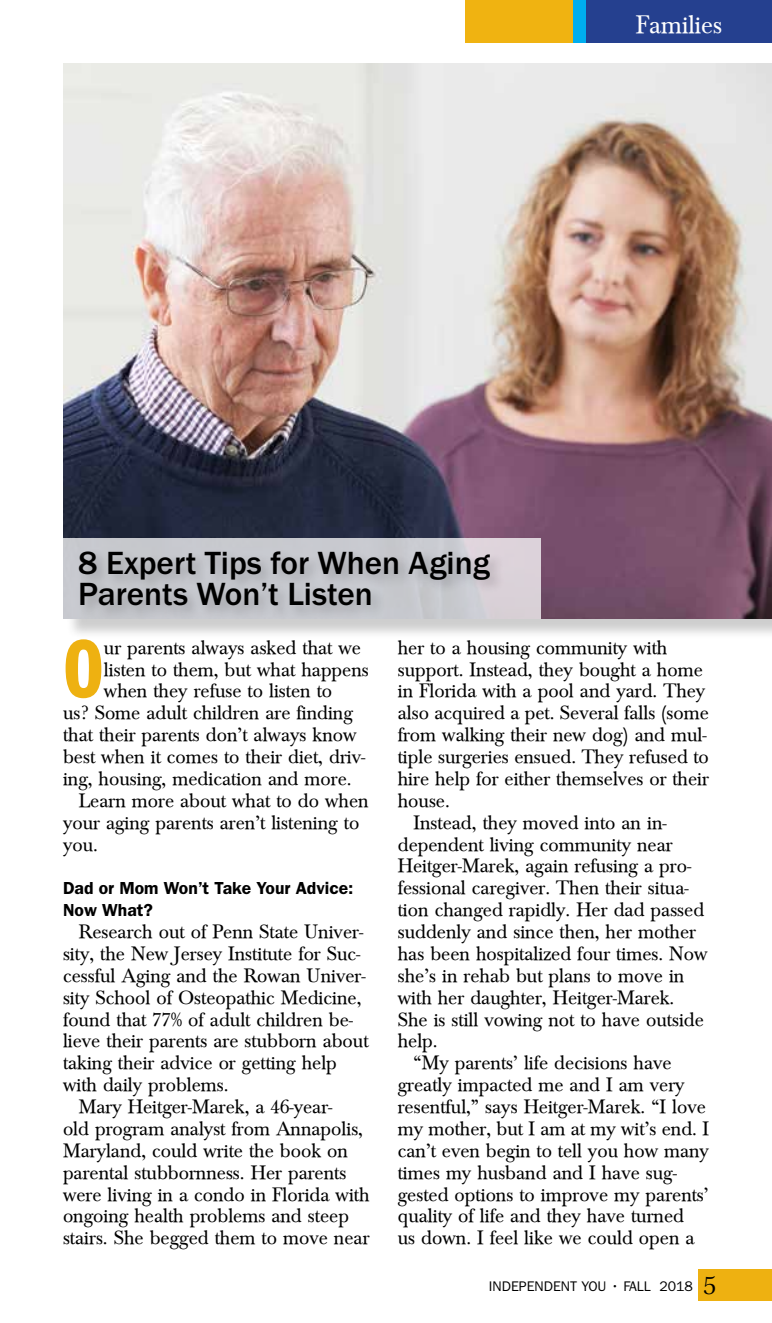
<style>
.page{position:relative;width:772px;height:1323px;background:#fff}
.page>*{position:absolute;margin:0;border:0;box-sizing:border-box;transform-origin:0 0}
.t1{font:85.75px "ITC Franklin Gothic Std Dm Cp";color:#eeb111}
.t2{font:700 33.25px/31.5px "Franklin Gothic";color:#000}
.t3{font:26.25px "Baskerville";color:#fff}
.t4{font:20.12px "Baskerville";color:#000}
.t5{font:600 17.5px/21.9px "ITC Franklin Gothic Std";color:#000}
.t6{font:14px "ITC Franklin Gothic Std";color:#000}
.s1{font-family:"Kepler Std";font-weight:300;font-size:28px}
</style>
<div class="page">
<div style="left:66px;top:66px;width:706px;height:574px;background:#000;opacity:.2"></div>
<img style="left:63px;top:63px;width:709px;height:555px">
<div style="left:699px;top:1269px;width:73px;height:32px;background:#eeb111"></div>
<div style="left:466px;top:0;width:306px;height:42px;background:#25408f"></div>
<div style="left:466px;top:0;width:120px;height:42px;background:#f0b311"></div>
<div style="left:573px;top:0;width:13px;height:42px;background:#00aeef"></div>
<div style="left:63px;top:539px;width:477px;height:80px;background:linear-gradient(to right,#c2c6cb,#d4d0d6)"></div>
<div style="left:77px;top:548px;width:429px;height:73px;background:#000;opacity:.2"></div>
<h3 class="t3" style="left:636px;top:10px;width:88px">Families</h3>
<h2 class="t2" style="left:78px;top:547px;width:413px">8 Expert Tips for When Aging<br>Parents Won’t Listen</h2>
<h1 class="t1" style="left:63px;top:622px;width:42px">O</h1>
<p class="t4" style="left:104px;top:636px;width:259px">ur parents always asked that we</p>
<p class="t4" style="left:398px;top:636px;width:271px">her to a housing community with</p>
<p class="t4" style="left:398px;top:658px;width:306px">support. Instead, they bought a home</p>
<p class="t4" style="left:398px;top:680px;width:309px">in Florida with a pool and yard. They</p>
<p class="t4" style="left:398px;top:702px;width:313px">also acquired a pet. Several falls (some</p>
<p class="t4" style="left:398px;top:724px;width:310px">from walking their new dog) and mul-</p>
<p class="t4" style="left:398px;top:745px;width:313px">tiple surgeries ensued. They refused to</p>
<p class="t4" style="left:398px;top:767px;width:313px">hire help for either themselves or their</p>
<p class="t4" style="left:398px;top:789px;width:54px">house.</p>
<p class="t4" style="left:413px;top:811px;width:255px">Instead, they moved into an in-</p>
<p class="t4" style="left:398px;top:833px;width:276px">dependent living community near</p>
<p class="t4" style="left:398px;top:855px;width:295px">Heitger-Marek, again refusing a pro-</p>
<p class="t4" style="left:398px;top:877px;width:292px">fessional caregiver. Then their situa-</p>
<p class="t4" style="left:398px;top:899px;width:308px">tion changed rapidly. Her dad passed</p>
<p class="t4" style="left:398px;top:920px;width:300px">suddenly and since then, her mother</p>
<p class="t4" style="left:398px;top:942px;width:311px">has been hospitalized four times. Now</p>
<p class="t4" style="left:398px;top:964px;width:288px">she’s in rehab but plans to move in</p>
<p class="t4" style="left:398px;top:986px;width:278px">with her daughter, Heitger-Marek.</p>
<p class="t4" style="left:398px;top:1008px;width:308px">She is still vowing not to have outside</p>
<p class="t4" style="left:398px;top:1030px;width:41px">help.</p>
<p class="t4" style="left:413px;top:1052px;width:260px">“My parents’ life decisions have</p>
<p class="t4" style="left:398px;top:1074px;width:288px">greatly impacted me and I am very</p>
<p class="t4" style="left:398px;top:1095px;width:309px">resentful,” says Heitger-Marek. “I love</p>
<p class="t4" style="left:398px;top:1117px;width:313px">my mother, but I am at my wit’s end. I</p>
<p class="t4" style="left:398px;top:1139px;width:313px">can’t even begin to tell you how many</p>
<p class="t4" style="left:398px;top:1161px;width:281px">times my husband and I have sug-</p>
<p class="t4" style="left:398px;top:1183px;width:312px">gested options to improve my parents’</p>
<p class="t4" style="left:398px;top:1205px;width:288px">quality of life and they have turned</p>
<p class="t4" style="left:398px;top:1227px;width:298px">us down. I feel like we could open a</p>
<p class="t4" style="left:104px;top:658px;width:266px">listen to them, but what happens</p>
<p class="t4" style="left:104px;top:680px;width:230px">when they refuse to listen to</p>
<p class="t4" style="left:63px;top:702px;width:291px">us? Some adult children are finding</p>
<p class="t4" style="left:63px;top:724px;width:295px">that their parents don’t always know</p>
<p class="t4" style="left:63px;top:745px;width:304px">best when it comes to their diet, driv-</p>
<p class="t4" style="left:63px;top:767px;width:290px">ing, housing, medication and more.</p>
<p class="t4" style="left:79px;top:789px;width:291px">Learn more about what to do when</p>
<p class="t4" style="left:63px;top:811px;width:298px">your aging parents aren’t listening to</p>
<p class="t4" style="left:63px;top:833px;width:36px">you.</p>
<p class="t5" style="left:63px;top:877px;width:292px">Dad or Mom Won’t Take Your Advice:<br>Now What?</p>
<p class="t4" style="left:79px;top:920px;width:286px">Research out of Penn State Univer-</p>
<p class="t4" style="left:63px;top:942px;width:299px">sity, the New Jersey Institute for Suc-</p>
<p class="t4" style="left:63px;top:964px;width:304px">cessful Aging and the Rowan Univer-</p>
<p class="t4" style="left:63px;top:986px;width:300px">sity School of Osteopathic Medicine,</p>
<p class="t4" style="left:63px;top:1008px;width:292px">found that 77% of adult children be-</p>
<p class="t4" style="left:63px;top:1030px;width:307px">lieve their parents are stubborn about</p>
<p class="t4" style="left:63px;top:1052px;width:275px">taking their advice or getting help</p>
<p class="t4" style="left:63px;top:1074px;width:167px">with daily problems.</p>
<p class="t4" style="left:79px;top:1095px;width:255px">Mary Heitger-Marek, a 46-year-</p>
<p class="t4" style="left:63px;top:1117px;width:301px">old program analyst from Annapolis,</p>
<p class="t4" style="left:63px;top:1139px;width:286px">Maryland, could write the book on</p>
<p class="t4" style="left:63px;top:1161px;width:285px">parental stubbornness. Her parents</p>
<p class="t4" style="left:63px;top:1183px;width:308px">were living in a condo in Florida with</p>
<p class="t4" style="left:63px;top:1205px;width:287px">ongoing health problems and steep</p>
<p class="t4" style="left:63px;top:1227px;width:308px">stairs. She begged them to move near</p>
<p class="t6" style="left:489px;top:1278px;width:228px">INDEPENDENT YOU • FALL 2018 <span class="s1">5</span></p>
</div>
